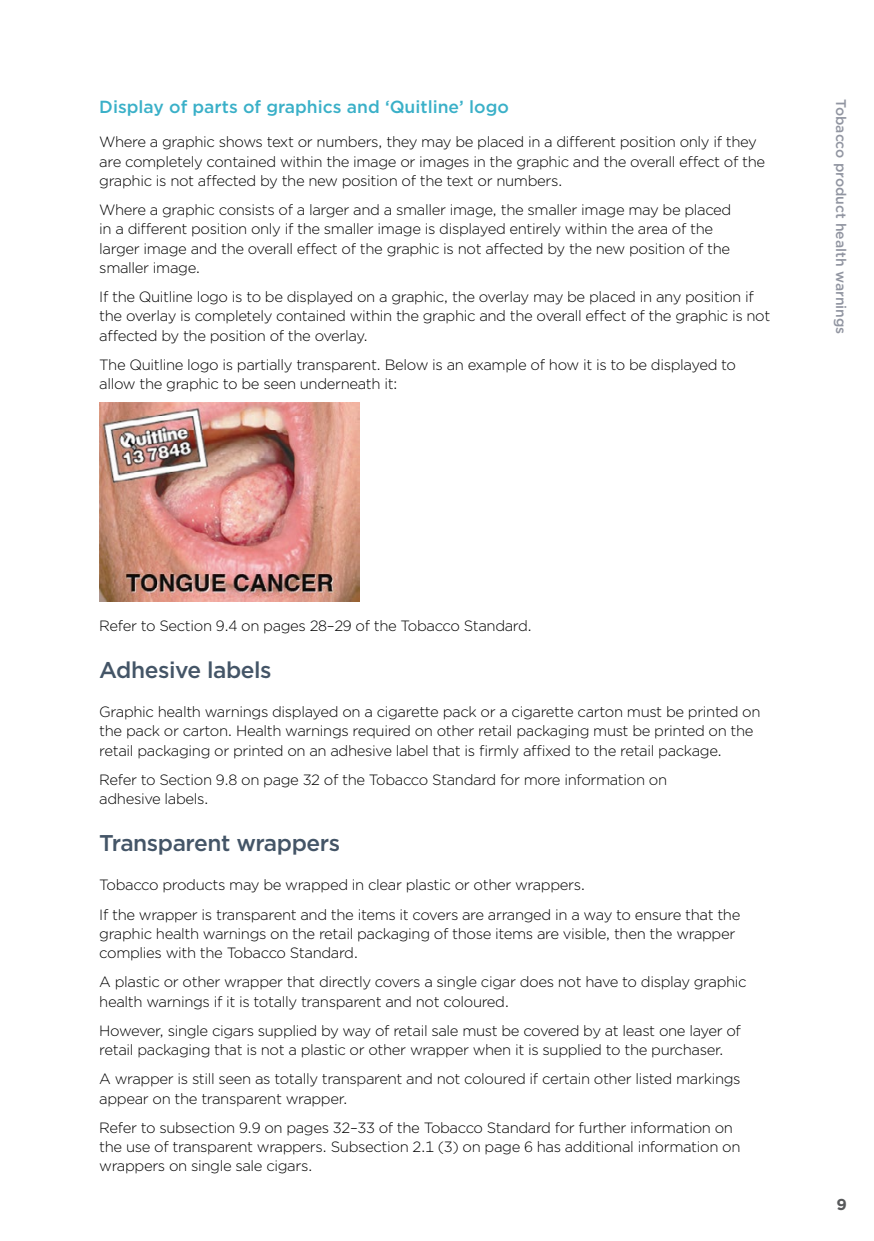
<style>
.page{position:relative;width:874px;height:1241px;background:#fff}
.page>*{position:absolute;margin:0;border:0;box-sizing:border-box;transform-origin:0 0}
._02_heading_2{font:500 22.75px "Gotham";letter-spacing:-.02em;color:#445567}
._02_heading_3{font:500 17.5px "Gotham";color:#3ab0c8}
.t1{font:700 15.75px "Gotham";color:#58595b}
._01_body_text{font:300 14.88px/19.2px "Gotham";letter-spacing:-.025em;color:#000}
.t2{font:500 14px "Gotham";color:#9195a1}
</style>
<div class="page">
<img style="left:99px;top:402px;width:260px;height:199px">
<h3 class="_02_heading_3" style="left:99px;top:96px;width:411px">Display of parts of graphics and ‘Quitline’ logo</h3>
<p class="_01_body_text" style="left:99px;top:132px;width:667px">Where a graphic shows text or numbers, they may be placed in a different position only if they are completely contained within the image or images in the graphic and the overall effect of the graphic is not affected by the new position of the text or numbers.</p>
<p class="_01_body_text" style="left:99px;top:200px;width:633px">Where a graphic consists of a larger and a smaller image, the smaller image may be placed in a different position only if the smaller image is displayed entirely within the area of the larger image and the overall effect of the graphic is not affected by the new position of the smaller image.</p>
<p class="_01_body_text" style="left:99px;top:287px;width:672px">If the Quitline logo is to be displayed on a graphic, the overlay may be placed in any position if the overlay is completely contained within the graphic and the overall effect of the graphic is not affected by the position of the overlay.</p>
<p class="_01_body_text" style="left:99px;top:354px;width:638px">The Quitline logo is partially transparent. Below is an example of how it is to be displayed to allow the graphic to be seen underneath it:</p>
<p class="t2" style="left:849px;top:99px;width:236px;rotate:90deg">Tobacco product health warnings</p>
<p class="_01_body_text" style="left:99px;top:615px;width:434px">Refer to Section 9.4 on pages 28–29 of the Tobacco Standard.</p>
<h2 class="_02_heading_2" style="left:99px;top:655px;width:174px">Adhesive labels</h2>
<p class="_01_body_text" style="left:99px;top:701px;width:662px">Graphic health warnings displayed on a cigarette pack or a cigarette carton must be printed on the pack or carton. Health warnings required on other retail packaging must be printed on the retail packaging or printed on an adhesive label that is firmly affixed to the retail package.</p>
<p class="_01_body_text" style="left:99px;top:769px;width:569px">Refer to Section 9.8 on page 32 of the Tobacco Standard for more information on adhesive labels.</p>
<h2 class="_02_heading_2" style="left:99px;top:828px;width:242px">Transparent wrappers</h2>
<p class="_01_body_text" style="left:99px;top:875px;width:487px">Tobacco products may be wrapped in clear plastic or other wrappers.</p>
<p class="_01_body_text" style="left:99px;top:904px;width:642px">If the wrapper is transparent and the items it covers are arranged in a way to ensure that the graphic health warnings on the retail packaging of those items are visible, then the wrapper complies with the Tobacco Standard.</p>
<p class="_01_body_text" style="left:99px;top:971px;width:648px">A plastic or other wrapper that directly covers a single cigar does not have to display graphic health warnings if it is totally transparent and not coloured.</p>
<p class="_01_body_text" style="left:99px;top:1020px;width:643px">However, single cigars supplied by way of retail sale must be covered by at least one layer of retail packaging that is not a plastic or other wrapper when it is supplied to the purchaser.</p>
<p class="_01_body_text" style="left:99px;top:1068px;width:642px">A wrapper is still seen as totally transparent and not coloured if certain other listed markings appear on the transparent wrapper.</p>
<p class="_01_body_text" style="left:99px;top:1117px;width:642px">Refer to subsection 9.9 on pages 32–33 of the Tobacco Standard for further information on the use of transparent wrappers. Subsection 2.1 (3) on page 6 has additional information on wrappers on single sale cigars.</p>
<p class="t1" style="left:836px;top:1193px;width:12px">9</p>
</div>
